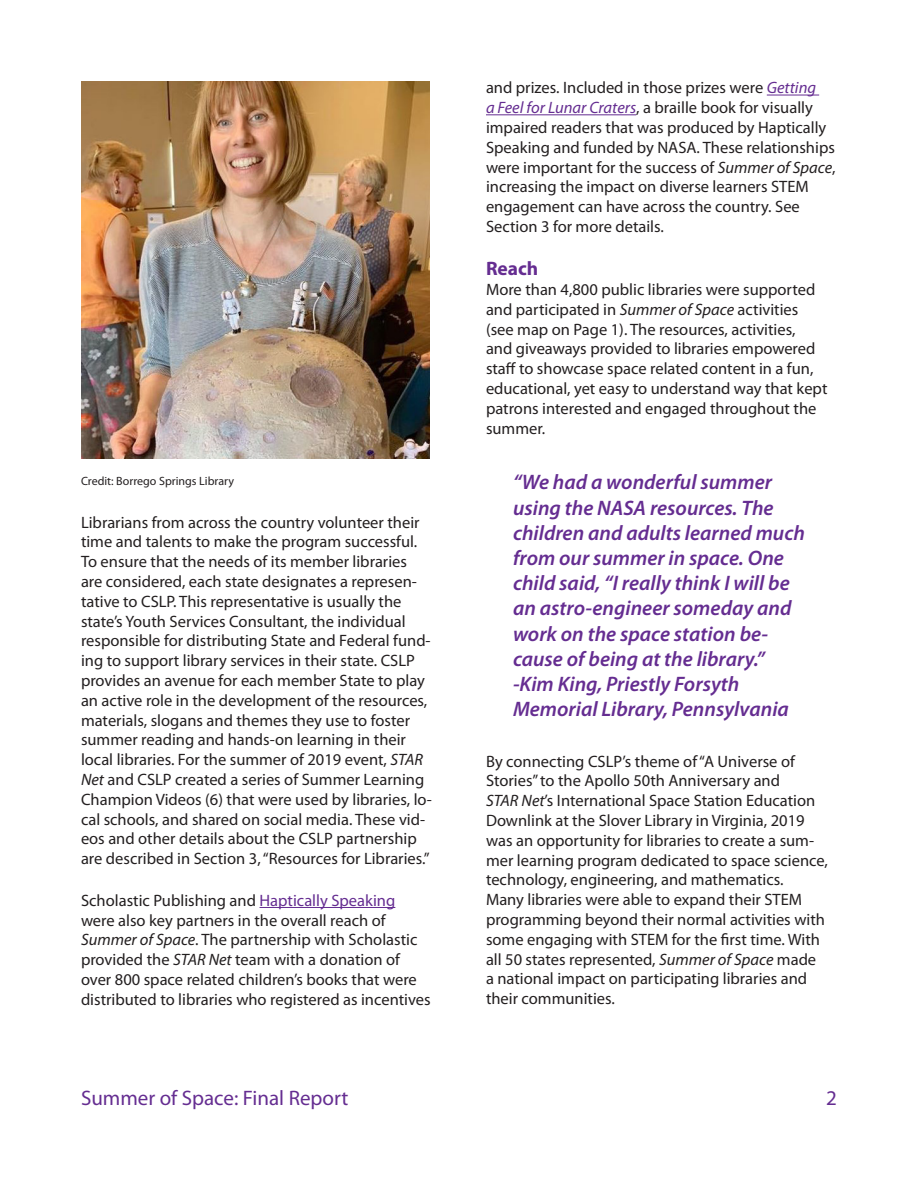
<style>
.page{position:relative;width:918px;height:1188px;background:#fff}
.page>*{position:absolute;margin:0;border:0;box-sizing:border-box;transform-origin:0 0}
.t1{font:italic 600 21px/25.2px "Myriad Pro";color:#652d91}
.t2{font:21px "Myriad Pro";color:#652d91}
.Subsection_Header{font:700 19.5px "Myriad Pro";color:#652d91}
.Paragraph{font:16.5px/19.8px "Myriad Pro";color:#231f20}
.t3{font:12px "Myriad Pro";color:#231f20}
.s1{font-style:italic}
.s2{color:#652d91}
.s3{font-style:italic;color:#652d91}
</style>
<div class="page">
<img style="left:81px;top:81px;width:349px;height:378px">
<hr style="left:260px;top:907px;width:135px;height:1px;background:#652d91">
<hr style="left:767px;top:95px;width:52px;height:1px;background:#652d91">
<hr style="left:486px;top:114px;width:150px;height:1px;background:#652d91">
<p class="t3" style="left:81px;top:473px;width:155px">Credit: Borrego Springs Library</p>
<p class="Paragraph" style="left:81px;top:512px;width:353px">Librarians from across the country volunteer their time and talents to make the program successful.<br>To ensure that the needs of its member libraries are considered, each state designates a represen&shy;tative to CSLP. This representative is usually the state’s Youth Services Consultant, the individual responsible for distributing State and Federal fund&shy;ing to support library services in their state. CSLP provides an avenue for each member State to play an active role in the development of the resources, materials, slogans and themes they use to foster summer reading and hands-on learning in their local libraries. For the summer of 2019 event, <span class="s1">STAR Net</span> and CSLP created a series of Summer Learning Champion Videos (6) that were used by libraries, lo&shy;cal schools, and shared on social media. These vid&shy;eos and other details about the CSLP partnership are described in Section 3, “Resources for Libraries.”</p>
<p class="Paragraph" style="left:81px;top:890px;width:351px">Scholastic Publishing and <span class="s2">Haptically Speaking </span>were also key partners in the overall reach of <span class="s1">Summer of Space</span>. The partnership with Scholastic provided the <span class="s1">STAR Net</span> team with a donation of over 800 space related children’s books that were distributed to libraries who registered as incentives</p>
<p class="Paragraph" style="left:486px;top:78px;width:351px">and prizes. Included in those prizes were <span class="s3">Getting<br>a Feel for Lunar Craters</span>, a braille book for visually impaired readers that was produced by Haptically Speaking and funded by NASA. These relationships were important for the success of <span class="s1">Summer of Space</span>, increasing the impact on diverse learners STEM engagement can have across the country. See Section 3 for more details.</p>
<p class="Subsection_Header" style="left:486px;top:256px;width:54px">Reach</p>
<p class="Paragraph" style="left:486px;top:279px;width:343px">More than 4,800 public libraries were supported and participated in <span class="s1">Summer of Space</span> activities (see map on Page 1). The resources, activities,<br>and giveaways provided to libraries empowered staff to showcase space related content in a fun, educational, yet easy to understand way that kept patrons interested and engaged throughout the summer.</p>
<p class="t1" style="left:513px;top:469px;width:294px">“We had a wonderful summer using the NASA resources. The children and adults learned much from our summer in space. One child said, “I really think I will be an astro-engineer someday and work on the space station be&shy;cause of being at the library.” -Kim King, Priestly Forsyth<br>Memorial Library, Pennsylvania</p>
<p class="Paragraph" style="left:486px;top:751px;width:344px">By connecting CSLP’s theme of “A Universe of Stories” to the Apollo 50th Anniversary and<br><span class="s1">STAR Net</span>’s International Space Station Education Downlink at the Slover Library in Virginia, 2019 was an opportunity for libraries to create a sum&shy;mer learning program dedicated to space science, technology, engineering, and mathematics.<br>Many libraries were able to expand their STEM programming beyond their normal activities with some engaging with STEM for the first time. With all 50 states represented, <span class="s1">Summer of Space</span> made a national impact on participating libraries and their communities.</p>
<p class="t2" style="left:81px;top:1085px;width:269px">Summer of Space: Final Report</p>
<p class="t2" style="left:826px;top:1085px;width:12px">2</p>
</div>
